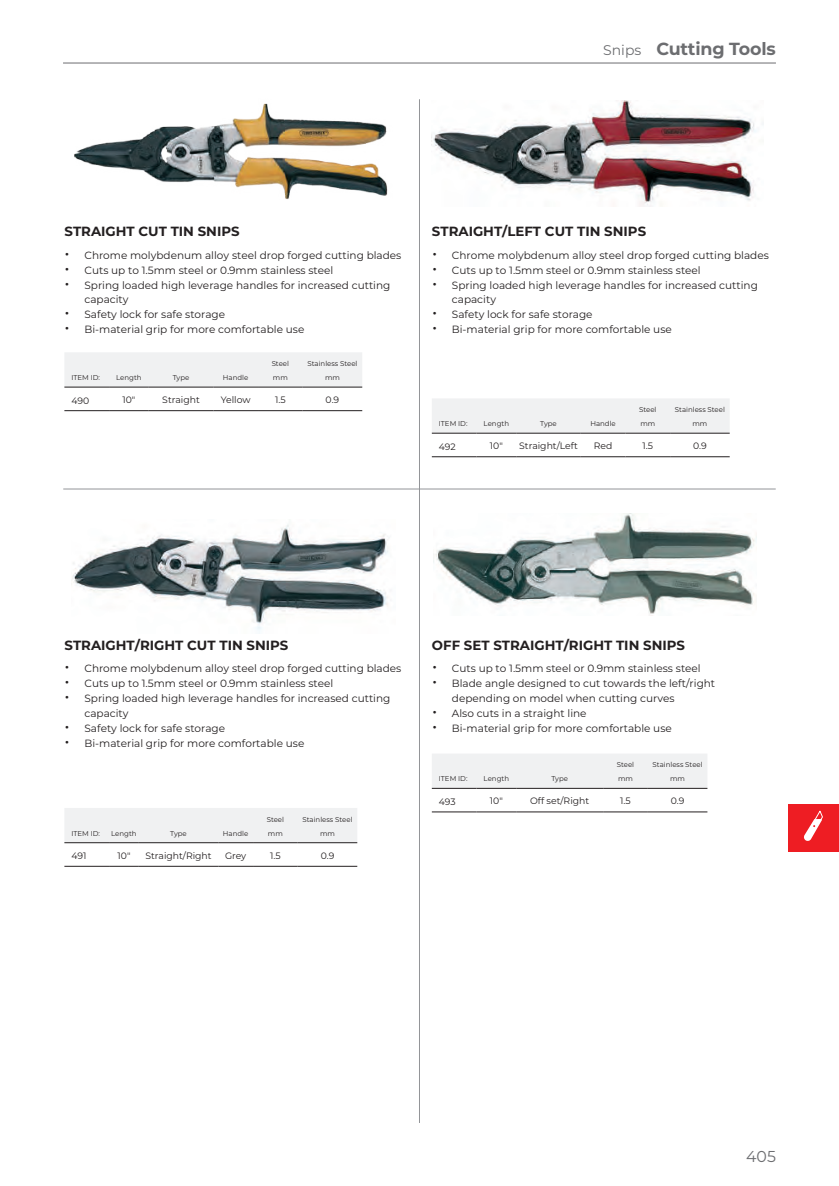
<style>
.page{position:relative;width:839px;height:1186px;background:#fff}
.page>*{position:absolute;margin:0;border:0;box-sizing:border-box;transform-origin:0 0}
.t1{font:700 17.5px "Montserrat";letter-spacing:-.01em;color:#6c6d70}
.t2{font:15.75px "Montserrat";color:#6c6d70}
.t3{font:14px "Montserrat";color:#6c6d70}
.t4{font:700 13.3px "Montserrat";color:#231f20}
.t5{font:10.5px/14.9px "Montserrat";color:#231f20}
.t6{font:9.28px "Montserrat";color:#231f20}
.t7{font:7px/14px "Montserrat";color:#231f20}
.s1{font-size:17.5px}
</style>
<div class="page">
<hr style="left:63px;top:63px;width:712px;height:1px;background:#6c6d70">
<hr style="left:419px;top:99px;width:1px;height:1024px;background:#939598">
<div style="left:788px;top:804px;width:50px;height:48px;background:#ee1d23"></div>
<svg style="left:804px;top:810px;width:18px;height:31px"></svg>
<img style="left:74px;top:103px;width:314px;height:96px">
<div style="left:64px;top:352px;width:298px;height:35px;background:#f0f1f2"></div>
<hr style="left:64px;top:387px;width:45px;height:1px;background:#231f20">
<hr style="left:109px;top:387px;width:40px;height:1px;background:#231f20">
<hr style="left:149px;top:387px;width:64px;height:1px;background:#231f20">
<hr style="left:213px;top:387px;width:45px;height:1px;background:#231f20">
<hr style="left:258px;top:387px;width:44px;height:1px;background:#231f20">
<hr style="left:302px;top:387px;width:60px;height:1px;background:#231f20">
<hr style="left:64px;top:410px;width:45px;height:1px;background:#231f20">
<hr style="left:109px;top:410px;width:40px;height:1px;background:#231f20">
<hr style="left:149px;top:410px;width:64px;height:1px;background:#231f20">
<hr style="left:213px;top:410px;width:45px;height:1px;background:#231f20">
<hr style="left:258px;top:410px;width:44px;height:1px;background:#231f20">
<hr style="left:302px;top:410px;width:60px;height:1px;background:#231f20">
<div style="left:432px;top:399px;width:297px;height:34px;background:#f0f1f2"></div>
<hr style="left:432px;top:433px;width:44px;height:1px;background:#231f20">
<hr style="left:476px;top:433px;width:40px;height:1px;background:#231f20">
<hr style="left:516px;top:433px;width:64px;height:1px;background:#231f20">
<hr style="left:580px;top:433px;width:45px;height:1px;background:#231f20">
<hr style="left:625px;top:433px;width:45px;height:1px;background:#231f20">
<hr style="left:670px;top:433px;width:59px;height:1px;background:#231f20">
<hr style="left:432px;top:456px;width:44px;height:1px;background:#231f20">
<hr style="left:476px;top:456px;width:40px;height:1px;background:#231f20">
<hr style="left:516px;top:456px;width:64px;height:1px;background:#231f20">
<hr style="left:580px;top:456px;width:45px;height:1px;background:#231f20">
<hr style="left:625px;top:456px;width:45px;height:1px;background:#231f20">
<hr style="left:670px;top:456px;width:59px;height:1px;background:#231f20">
<div style="left:432px;top:754px;width:275px;height:34px;background:#f0f1f2"></div>
<hr style="left:432px;top:788px;width:44px;height:1px;background:#231f20">
<hr style="left:476px;top:788px;width:40px;height:1px;background:#231f20">
<hr style="left:516px;top:788px;width:87px;height:1px;background:#231f20">
<hr style="left:603px;top:788px;width:44px;height:1px;background:#231f20">
<hr style="left:647px;top:788px;width:60px;height:1px;background:#231f20">
<hr style="left:432px;top:811px;width:44px;height:1px;background:#231f20">
<hr style="left:476px;top:811px;width:40px;height:1px;background:#231f20">
<hr style="left:516px;top:811px;width:87px;height:1px;background:#231f20">
<hr style="left:603px;top:811px;width:44px;height:1px;background:#231f20">
<hr style="left:647px;top:811px;width:60px;height:1px;background:#231f20">
<div style="left:65px;top:808px;width:292px;height:34px;background:#f0f1f2"></div>
<hr style="left:64px;top:842px;width:45px;height:1px;background:#231f20">
<hr style="left:109px;top:842px;width:30px;height:1px;background:#231f20">
<hr style="left:139px;top:842px;width:79px;height:1px;background:#231f20">
<hr style="left:218px;top:842px;width:35px;height:1px;background:#231f20">
<hr style="left:253px;top:842px;width:44px;height:1px;background:#231f20">
<hr style="left:297px;top:842px;width:60px;height:1px;background:#231f20">
<hr style="left:64px;top:866px;width:45px;height:1px;background:#231f20">
<hr style="left:109px;top:866px;width:30px;height:1px;background:#231f20">
<hr style="left:139px;top:866px;width:79px;height:1px;background:#231f20">
<hr style="left:218px;top:866px;width:35px;height:1px;background:#231f20">
<hr style="left:253px;top:866px;width:44px;height:1px;background:#231f20">
<hr style="left:297px;top:866px;width:60px;height:1px;background:#231f20">
<hr style="left:63px;top:489px;width:356px;height:1px;background:#939598">
<img style="left:72px;top:524px;width:316px;height:107px">
<img style="left:433px;top:101px;width:330px;height:105px">
<hr style="left:419px;top:489px;width:356px;height:1px;background:#939598">
<img style="left:433px;top:513px;width:322px;height:102px">
<h3 class="t3" style="left:603px;top:41px;width:40px">Snips</h3>
<h1 class="t1" style="left:656px;top:36px;width:121px">Cutting Tools</h1>
<p class="t4" style="left:64px;top:222px;width:176px">STRAIGHT CUT TIN SNIPS</p>
<p class="t5" style="left:65px;top:247px;width:338px"><span class="s1">•</span> Chrome molybdenum alloy steel drop forged cutting blades</p>
<p class="t5" style="left:65px;top:262px;width:270px"><span class="s1">•</span> Cuts up to 1.5mm steel or 0.9mm stainless steel</p>
<p class="t5" style="left:84px;top:277px;width:307px;text-indent:-20px"><span class="s1">•</span> Spring loaded high leverage handles for increased cutting capacity</p>
<p class="t5" style="left:65px;top:307px;width:162px"><span class="s1">•</span> Safety lock for safe storage</p>
<p class="t5" style="left:65px;top:322px;width:241px"><span class="s1">•</span> Bi-material grip for more comfortable use</p>
<p class="t7" style="left:71px;top:370px;width:30px">ITEM ID:</p>
<p class="t7" style="left:116px;top:370px;width:27px">Length</p>
<p class="t7" style="left:173px;top:370px;width:18px">Type</p>
<p class="t7" style="left:223px;top:370px;width:27px">Handle</p>
<p class="t7" style="left:271px;top:356px;width:19px">Steel mm</p>
<p class="t7" style="left:307px;top:356px;width:52px;text-align:center">Stainless Steel mm</p>
<p class="t6" style="left:71px;top:394px;width:19px">490</p>
<p class="t6" style="left:122px;top:393px;width:15px">10"</p>
<p class="t6" style="left:162px;top:393px;width:39px">Straight</p>
<p class="t6" style="left:221px;top:393px;width:31px">Yellow</p>
<p class="t6" style="left:275px;top:393px;width:12px">1.5</p>
<p class="t6" style="left:325px;top:393px;width:15px">0.9</p>
<p class="t4" style="left:432px;top:222px;width:216px">STRAIGHT/LEFT CUT TIN SNIPS</p>
<p class="t5" style="left:432px;top:247px;width:338px"><span class="s1">•</span> Chrome molybdenum alloy steel drop forged cutting blades</p>
<p class="t5" style="left:432px;top:262px;width:270px"><span class="s1">•</span> Cuts up to 1.5mm steel or 0.9mm stainless steel</p>
<p class="t5" style="left:452px;top:277px;width:307px;text-indent:-20px"><span class="s1">•</span> Spring loaded high leverage handles for increased cutting capacity</p>
<p class="t5" style="left:432px;top:307px;width:162px"><span class="s1">•</span> Safety lock for safe storage</p>
<p class="t5" style="left:432px;top:322px;width:241px"><span class="s1">•</span> Bi-material grip for more comfortable use</p>
<p class="t7" style="left:439px;top:416px;width:30px">ITEM ID:</p>
<p class="t7" style="left:483px;top:416px;width:27px">Length</p>
<p class="t7" style="left:540px;top:416px;width:18px">Type</p>
<p class="t7" style="left:590px;top:416px;width:27px">Handle</p>
<p class="t7" style="left:639px;top:402px;width:19px">Steel mm</p>
<p class="t7" style="left:674px;top:402px;width:52px;text-align:center">Stainless Steel mm</p>
<p class="t6" style="left:439px;top:440px;width:18px">492</p>
<p class="t6" style="left:489px;top:439px;width:15px">10"</p>
<p class="t6" style="left:519px;top:439px;width:60px">Straight/Left</p>
<p class="t6" style="left:593px;top:439px;width:20px">Red</p>
<p class="t6" style="left:642px;top:439px;width:12px">1.5</p>
<p class="t6" style="left:693px;top:439px;width:15px">0.9</p>
<p class="t4" style="left:64px;top:635px;width:225px">STRAIGHT/RIGHT CUT TIN SNIPS</p>
<p class="t5" style="left:65px;top:660px;width:338px"><span class="s1">•</span> Chrome molybdenum alloy steel drop forged cutting blades</p>
<p class="t5" style="left:65px;top:675px;width:270px"><span class="s1">•</span> Cuts up to 1.5mm steel or 0.9mm stainless steel</p>
<p class="t5" style="left:84px;top:690px;width:307px;text-indent:-20px"><span class="s1">•</span> Spring loaded high leverage handles for increased cutting capacity</p>
<p class="t5" style="left:65px;top:720px;width:162px"><span class="s1">•</span> Safety lock for safe storage</p>
<p class="t5" style="left:65px;top:735px;width:241px"><span class="s1">•</span> Bi-material grip for more comfortable use</p>
<p class="t7" style="left:71px;top:826px;width:30px">ITEM ID:</p>
<p class="t7" style="left:111px;top:826px;width:27px">Length</p>
<p class="t7" style="left:170px;top:826px;width:18px">Type</p>
<p class="t7" style="left:223px;top:826px;width:27px">Handle</p>
<p class="t7" style="left:266px;top:812px;width:19px">Steel mm</p>
<p class="t7" style="left:302px;top:812px;width:52px;text-align:center">Stainless Steel mm</p>
<p class="t6" style="left:71px;top:849px;width:17px">491</p>
<p class="t6" style="left:117px;top:849px;width:15px">10"</p>
<p class="t6" style="left:145px;top:849px;width:68px">Straight/Right</p>
<p class="t6" style="left:225px;top:849px;width:23px">Grey</p>
<p class="t6" style="left:270px;top:849px;width:12px">1.5</p>
<p class="t6" style="left:320px;top:849px;width:15px">0.9</p>
<p class="t4" style="left:432px;top:635px;width:254px">OFF SET STRAIGHT/RIGHT TIN SNIPS</p>
<p class="t5" style="left:432px;top:660px;width:270px"><span class="s1">•</span> Cuts up to 1.5mm steel or 0.9mm stainless steel</p>
<p class="t5" style="left:452px;top:675px;width:265px;text-indent:-20px"><span class="s1">•</span> Blade angle designed to cut towards the left/right depending on model when cutting curves</p>
<p class="t5" style="left:432px;top:705px;width:156px"><span class="s1">•</span> Also cuts in a straight line</p>
<p class="t5" style="left:432px;top:720px;width:241px"><span class="s1">•</span> Bi-material grip for more comfortable use</p>
<p class="t7" style="left:439px;top:771px;width:30px">ITEM ID:</p>
<p class="t7" style="left:483px;top:771px;width:27px">Length</p>
<p class="t7" style="left:551px;top:771px;width:18px">Type</p>
<p class="t7" style="left:616px;top:757px;width:19px">Steel mm</p>
<p class="t7" style="left:652px;top:757px;width:52px;text-align:center">Stainless Steel mm</p>
<p class="t6" style="left:439px;top:795px;width:18px">493</p>
<p class="t6" style="left:489px;top:794px;width:15px">10"</p>
<p class="t6" style="left:530px;top:794px;width:61px">Off set/Right</p>
<p class="t6" style="left:620px;top:794px;width:12px">1.5</p>
<p class="t6" style="left:670px;top:794px;width:15px">0.9</p>
<h2 class="t2" style="left:746px;top:1145px;width:31px">405</h2>
</div>
